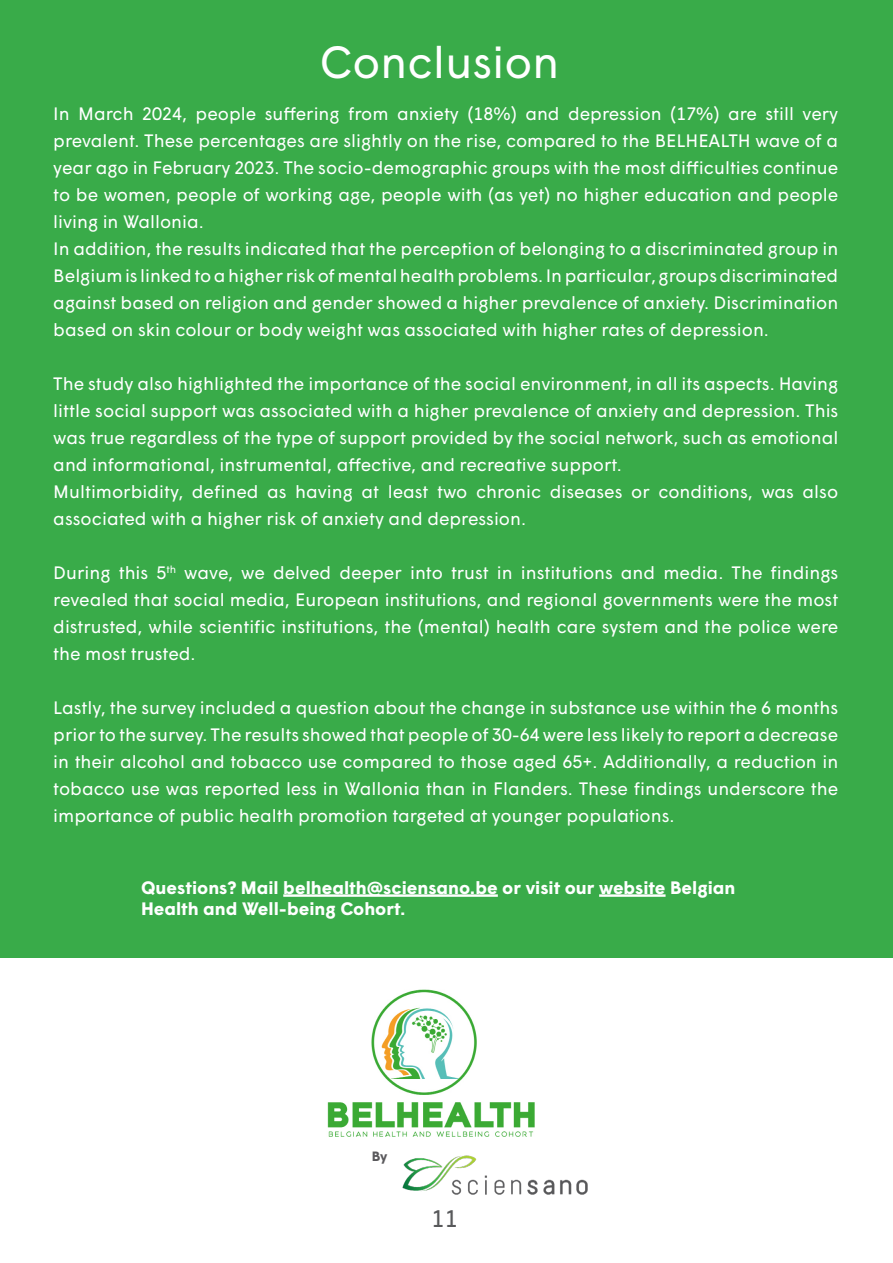
<style>
.page{position:relative;width:893px;height:1263px;background:#fff}
.page>*{position:absolute;margin:0;border:0;box-sizing:border-box;transform-origin:0 0}
.t1{font:45px "Wigrum";color:#fff}
.t2{font:24px "Wigrum";color:#58595b}
.t3{font:18px/27px "Wigrum";color:#fff;text-align:justify}
.t4{font:700 18px/21.6px "Wigrum";color:#fff}
.t5{font:700 13.5px "Wigrum";color:#5a595c}
</style>
<div class="page">
<div style="left:0;top:0;width:892px;height:957px;background:#39ab49"></div>
<img style="left:402px;top:1155px;width:186px;height:40px">
<img style="left:327px;top:989px;width:208px;height:148px">
<hr style="left:283px;top:894px;width:215px;height:3px;background:#fff">
<hr style="left:599px;top:894px;width:67px;height:3px;background:#fff">
<p class="t1" style="left:320px;top:28px;width:241px">Conclusion</p>
<p class="t3" style="left:53px;top:99px;width:786px">In March 2024, people suffering from anxiety (18%) and depression (17%) are still very prevalent. These percentages are slightly on the rise, compared to the BELHEALTH wave of a year ago in February 2023. The socio-demographic groups with the most difficulties continue to be women, people of working age, people with (as yet) no higher education and people living in Wallonia.</p>
<p class="t3" style="left:53px;top:234px;width:786px">In addition, the results indicated that the perception of belonging to a discriminated group in Belgium is linked to a higher risk of mental health problems. In particular, groups discriminated against based on religion and gender showed a higher prevalence of anxiety. Discrimination based on skin colour or body weight was associated with higher rates of depression.</p>
<p class="t3" style="left:53px;top:369px;width:786px">The study also highlighted the importance of the social environment, in all its aspects. Having little social support was associated with a higher prevalence of anxiety and depression. This was true regardless of the type of support provided by the social network, such as emotional and informational, instrumental, affective, and recreative support.</p>
<p class="t3" style="left:53px;top:477px;width:786px">Multimorbidity, defined as having at least two chronic diseases or conditions, was also associated with a higher risk of anxiety and depression.</p>
<p class="t3" style="left:53px;top:558px;width:786px">During this 5<sup>th</sup> wave, we delved deeper into trust in institutions and media. The findings revealed that social media, European institutions, and regional governments were the most distrusted, while scientific institutions, the (mental) health care system and the police were the most trusted.</p>
<p class="t3" style="left:53px;top:693px;width:786px">Lastly, the survey included a question about the change in substance use within the 6 months prior to the survey. The results showed that people of 30-64 were less likely to report a decrease in their alcohol and tobacco use compared to those aged 65+. Additionally, a reduction in tobacco use was reported less in Wallonia than in Flanders. These findings underscore the importance of public health promotion targeted at younger populations.</p>
<p class="t4" style="left:141px;top:875px;width:596px">Questions? Mail belhealth@sciensano.be or visit our website Belgian<br>Health and Well-being Cohort.</p>
<p class="t5" style="left:372px;top:1146px;width:17px">By</p>
<p class="t2" style="left:431px;top:1200px;width:28px">11</p>
</div>
